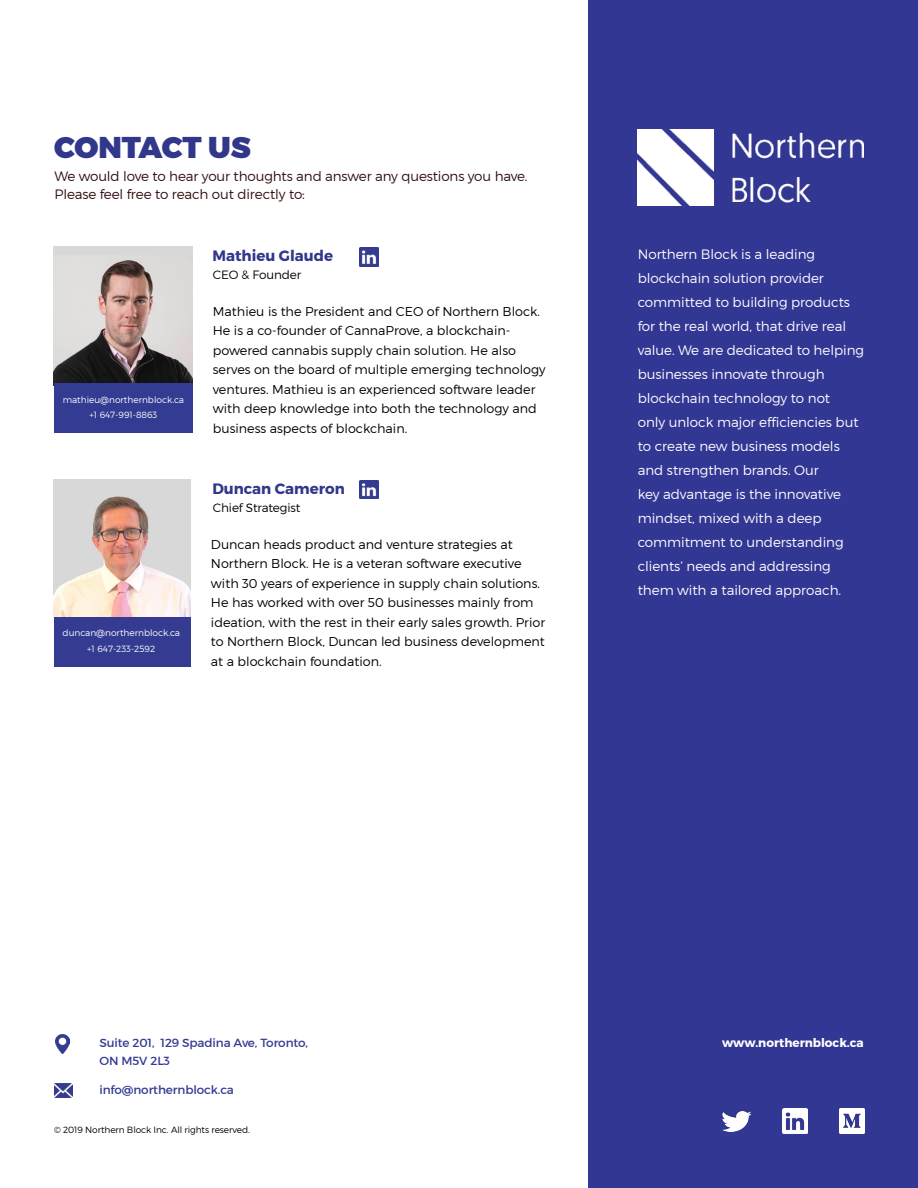
<style>
.page{position:relative;width:918px;height:1188px;background:#fff}
.page>*{position:absolute;margin:0;border:0;box-sizing:border-box;transform-origin:0 0}
.t1{font:900 30px "Montserrat";color:#31388b}
.t2{font:700 15px "Montserrat";color:#31388b}
.t3{font:300 13.5px/24px "Montserrat";letter-spacing:-.005em;color:#fff}
.content{font:300 13.5px/18px "Montserrat";letter-spacing:-.01em;color:#310e10}
.t4{font:300 12.75px/19.5px "Montserrat";color:#000}
.t5{font:12px/18px "Montserrat";letter-spacing:-.01em;color:#333b92}
.t6{font:300 12px "Montserrat";letter-spacing:-.01em;color:#000}
.content-2{font:700 12px "Montserrat";color:#fff}
.content-3{font:300 9px "Montserrat";color:#fff}
.t7{font:300 9px "Montserrat";letter-spacing:-.01em;color:#000}
</style>
<div class="page">
<div style="left:588px;top:0;width:330px;height:1188px;background:#333794"></div>
<img style="left:54px;top:247px;width:138px;height:136px">
<img style="left:637px;top:129px;width:227px;height:77px">
<img style="left:54px;top:479px;width:136px;height:138px">
<img style="left:783px;top:1109px;width:25px;height:25px">
<img style="left:839px;top:1109px;width:26px;height:25px">
<img style="left:722px;top:1111px;width:29px;height:21px">
<div style="left:54px;top:617px;width:136px;height:50px;background:#343b91"></div>
<div style="left:54px;top:383px;width:138px;height:50px;background:#333b92"></div>
<img style="left:360px;top:248px;width:18px;height:18px">
<img style="left:360px;top:480px;width:18px;height:19px">
<img style="left:56px;top:1035px;width:13px;height:19px">
<img style="left:54px;top:1084px;width:19px;height:13px">
<p class="t1" style="left:54px;top:129px;width:198px">CONTACT US</p>
<p class="content" style="left:55px;top:167px;width:475px">We would love to hear your thoughts and answer any questions you have.<br>Please feel free to reach out directly to:</p>
<p class="content-3" style="left:63px;top:394px;width:123px">mathieu@northernblock.ca</p>
<p class="content-3" style="left:89px;top:410px;width:69px">+1 647-991-8863</p>
<p class="content-3" style="left:63px;top:628px;width:119px">duncan@northernblock.ca</p>
<p class="content-3" style="left:87px;top:643px;width:70px">+1 647-233-2592</p>
<p class="t2" style="left:212px;top:247px;width:122px">Mathieu Glaude</p>
<p class="t6" style="left:213px;top:268px;width:90px">CEO &amp; Founder</p>
<p class="t4" style="left:213px;top:301px;width:334px">Mathieu is the President and CEO of Northern Block.<br>He is a co-founder of CannaProve, a blockchain&shy;powered cannabis supply chain solution. He also serves on the board of multiple emerging technology ventures. Mathieu is an experienced software leader with deep knowledge into both the technology and business aspects of blockchain.</p>
<p class="t2" style="left:212px;top:479px;width:134px">Duncan Cameron</p>
<p class="t6" style="left:213px;top:500px;width:89px">Chief Strategist</p>
<p class="t4" style="left:211px;top:534px;width:336px">Duncan heads product and venture strategies at Northern Block. He is a veteran software executive with 30 years of experience in supply chain solutions.<br>He has worked with over 50 businesses mainly from ideation, with the rest in their early sales growth. Prior to Northern Block, Duncan led business development at a blockchain foundation.</p>
<p class="t3" style="left:638px;top:242px;width:228px">Northern Block is a leading blockchain solution provider committed to building products for the real world, that drive real value. We are dedicated to helping businesses innovate through blockchain technology to not<br>only unlock major efficiencies but to create new business models and strengthen brands. Our<br>key advantage is the innovative mindset, mixed with a deep commitment to understanding clients’ needs and addressing them with a tailored approach.</p>
<p class="t5" style="left:100px;top:1033px;width:210px">Suite 201, 129 Spadina Ave, Toronto,<br>ON M5V 2L3</p>
<p class="t5" style="left:100px;top:1080px;width:136px">info@northernblock.ca</p>
<p class="t7" style="left:54px;top:1124px;width:197px">© 2019 Northern Block Inc. All rights reserved.</p>
<p class="content-2" style="left:722px;top:1035px;width:143px">www.northernblock.ca</p>
</div>
